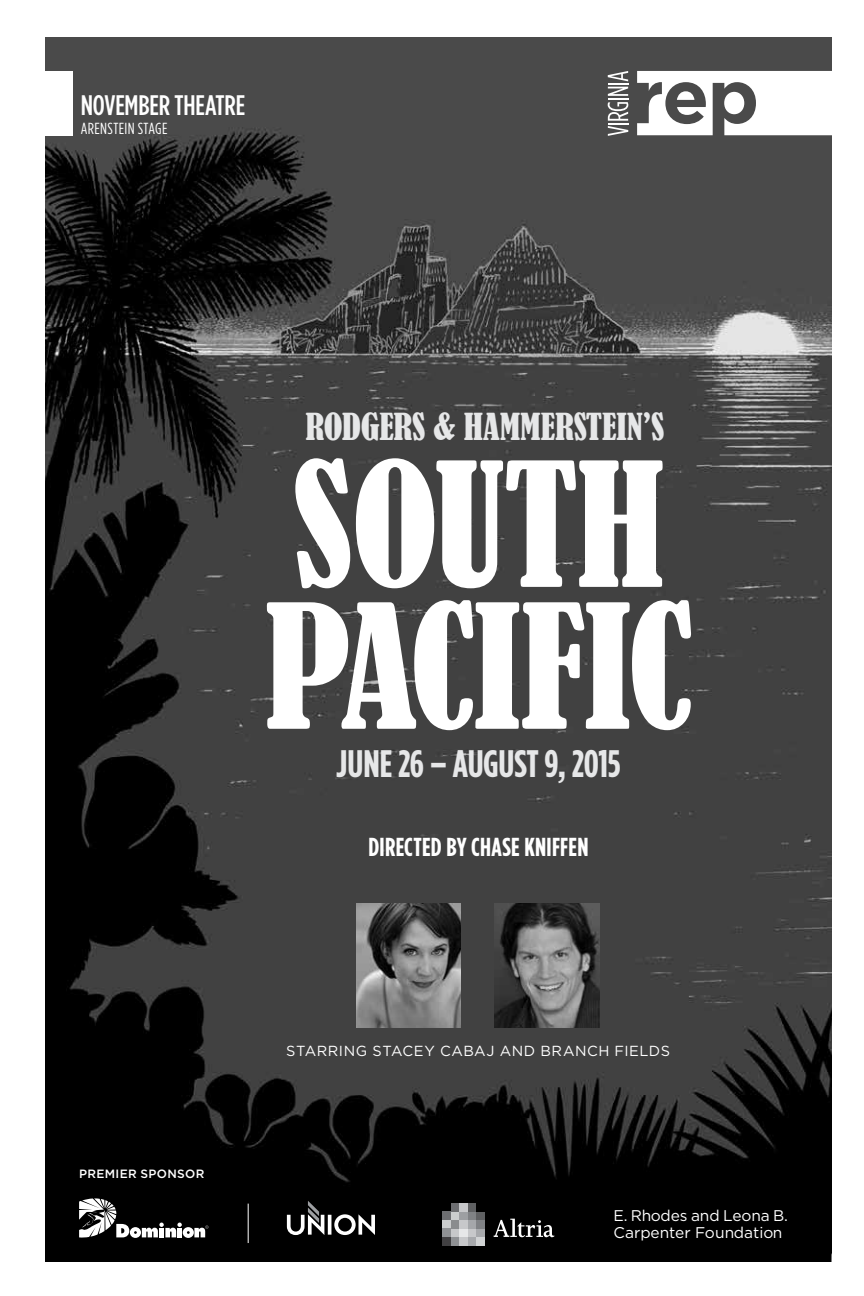
<style>
.page{position:relative;width:864px;height:1296px;background:#fff}
.page>*{position:absolute;margin:0;border:0;box-sizing:border-box;transform-origin:0 0}
.t1{font:condensed 160.6px/141.8px "Bernard";letter-spacing:-.015em;color:#fff}
.t2{font:700 38.4px "Gotham Condensed";letter-spacing:-.005em;color:#e6e7e8}
.t3{font:condensed 35px "Bernard";letter-spacing:-.005em;color:#e6e7e8}
.t4{font:500 28.2px "Gotham Condensed";letter-spacing:-.005em;color:#fff}
.t5{font:700 26px "Gotham Condensed";letter-spacing:.01em;color:#fff}
.t6{font:16px "Gotham Condensed";letter-spacing:.02em;color:#fff}
.t7{font:15.6px/17.4px "Gotham";letter-spacing:-.01em;color:#fff}
.t8{font:14.6px "Gotham";letter-spacing:.035em;color:#fff}
.t9{font:500 12px "Gotham";letter-spacing:.03em;color:#fff}
</style>
<div class="page">
<img style="left:46px;top:37px;width:785px;height:1180px">
<img style="left:357px;top:903px;width:104px;height:125px">
<img style="left:495px;top:903px;width:104px;height:125px">
<div style="left:19px;top:71px;width:54px;height:64px;background:#fff"></div>
<svg style="left:637px;top:71px;width:194px;height:64px"></svg>
<svg style="left:608px;top:102px;width:20px;height:34px"></svg>
<hr style="left:608px;top:98px;width:20px;height:2px;background:#fff">
<svg style="left:608px;top:71px;width:20px;height:25px"></svg>
<div style="left:46px;top:1217px;width:785px;height:44px;background:#000"></div>
<svg style="left:494px;top:1219px;width:60px;height:18px"></svg>
<div style="left:443px;top:1203px;width:8px;height:8px;background:#000"></div>
<div style="left:443px;top:1211px;width:8px;height:9px;background:#6d6e71"></div>
<div style="left:443px;top:1220px;width:8px;height:8px;background:#cbcdce"></div>
<div style="left:443px;top:1228px;width:8px;height:9px;background:#8f9194"></div>
<div style="left:443px;top:1237px;width:8px;height:8px;background:#414042"></div>
<div style="left:451px;top:1237px;width:9px;height:8px;background:#8f9194"></div>
<div style="left:460px;top:1237px;width:8px;height:8px;background:#c7c8ca"></div>
<div style="left:468px;top:1237px;width:9px;height:8px;background:#a7a9ac"></div>
<div style="left:477px;top:1237px;width:8px;height:8px;background:#d1d3d4"></div>
<div style="left:451px;top:1228px;width:9px;height:9px;background:#c7c8ca"></div>
<div style="left:460px;top:1228px;width:8px;height:9px;background:#e6e7e8"></div>
<div style="left:468px;top:1228px;width:9px;height:9px;background:#c7c8ca"></div>
<div style="left:477px;top:1228px;width:8px;height:9px;background:#a7a9ac"></div>
<div style="left:451px;top:1220px;width:9px;height:8px;background:#8a8c8e"></div>
<div style="left:460px;top:1220px;width:8px;height:8px;background:#c7c8ca"></div>
<div style="left:468px;top:1220px;width:9px;height:8px;background:#a5a7aa"></div>
<div style="left:477px;top:1220px;width:8px;height:8px;background:#808285"></div>
<div style="left:451px;top:1211px;width:9px;height:9px;background:#cbcdce"></div>
<div style="left:460px;top:1211px;width:8px;height:9px;background:#9d9fa2"></div>
<div style="left:468px;top:1211px;width:9px;height:9px;background:#808285"></div>
<div style="left:477px;top:1211px;width:8px;height:9px;background:#5f6062"></div>
<div style="left:451px;top:1203px;width:9px;height:8px;background:#6d6e71"></div>
<div style="left:460px;top:1203px;width:8px;height:8px;background:#c7c8ca"></div>
<div style="left:468px;top:1203px;width:9px;height:8px;background:#5f6062"></div>
<div style="left:477px;top:1203px;width:8px;height:8px;background:#000"></div>
<svg style="left:79px;top:1198px;width:130px;height:40px"></svg>
<hr style="left:248px;top:1204px;width:1px;height:39px;background:#fff">
<svg style="left:287px;top:1201px;width:88px;height:34px"></svg>
<h3 class="t4" style="left:81px;top:89px;width:166px">NOVEMBER THEATRE</h3>
<p class="t6" style="left:81px;top:120px;width:88px">ARENSTEIN STAGE</p>
<h3 class="t3" style="left:305px;top:406px;width:360px">RODGERS &amp; HAMMERSTEIN’S</h3>
<h1 class="t1" style="left:264px;top:457px;width:430px">SOUTH<br>PACIFIC</h1>
<h2 class="t2" style="left:336px;top:742px;width:286px">JUNE 26 – AUGUST 9, 2015</h2>
<h3 class="t5" style="left:369px;top:832px;width:222px">DIRECTED BY CHASE KNIFFEN</h3>
<p class="t9" style="left:79px;top:1167px;width:127px">PREMIER SPONSOR</p>
<p class="t8" style="left:286px;top:1043px;width:385px">STARRING STACEY CABAJ AND BRANCH FIELDS</p>
<p class="t7" style="left:613px;top:1206px;width:176px">E. Rhodes and Leona B.<br>Carpenter Foundation</p>
</div>
